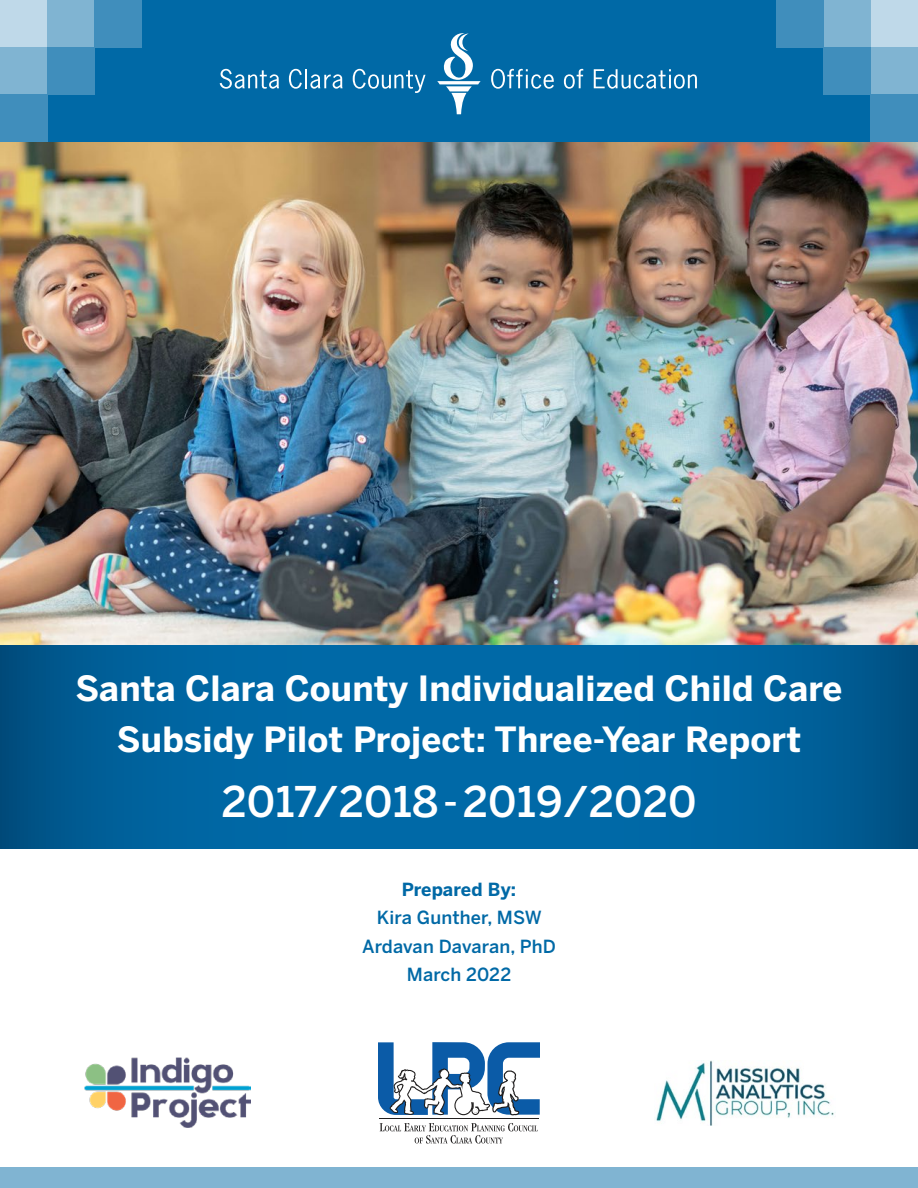
<style>
.page{position:relative;width:918px;height:1188px;background:#fff}
.page>*{position:absolute;margin:0;border:0;box-sizing:border-box;transform-origin:0 0}
.t1{font:500 42px "Benton Sans";color:#fff}
.t2{font:700 34.5px/51px "Benton Sans";letter-spacing:.005em;color:#fff;text-align:center}
.t3{font:500 18px/28.3px "Benton Sans";letter-spacing:.01em;color:#0069a6;text-align:center}
.t4{font:700 18px "Benton Sans";color:#0069a6}
</style>
<div class="page">
<img style="left:0;top:142px;width:918px;height:504px">
<div style="left:0;top:0;width:918px;height:142px;background:#0069a6"></div>
<svg style="left:0;top:646px;width:918px;height:202px;background:#00639e"></svg>
<div style="left:0;top:0;width:47px;height:47px;background:#bfd9e9"></div>
<div style="left:871px;top:0;width:47px;height:47px;background:#bfd9e9"></div>
<div style="left:47px;top:0;width:47px;height:47px;background:#80b4d2"></div>
<div style="left:824px;top:0;width:47px;height:47px;background:#80b4d2"></div>
<div style="left:0;top:47px;width:47px;height:47px;background:#80b4d2"></div>
<div style="left:871px;top:47px;width:47px;height:47px;background:#80b4d2"></div>
<div style="left:94px;top:0;width:48px;height:47px;background:#408ebc"></div>
<div style="left:776px;top:0;width:48px;height:47px;background:#408ebc"></div>
<div style="left:47px;top:47px;width:47px;height:47px;background:#408ebc"></div>
<div style="left:824px;top:47px;width:47px;height:47px;background:#408ebc"></div>
<div style="left:0;top:94px;width:47px;height:48px;background:#408ebc"></div>
<div style="left:871px;top:94px;width:47px;height:48px;background:#408ebc"></div>
<div style="left:0;top:1168px;width:918px;height:20px;background:#80b4d2"></div>
<svg style="left:437px;top:33px;width:44px;height:81px"></svg>
<svg style="left:220px;top:69px;width:59px;height:20px"></svg>
<svg style="left:289px;top:69px;width:54px;height:20px"></svg>
<svg style="left:353px;top:69px;width:73px;height:24px"></svg>
<svg style="left:491px;top:69px;width:63px;height:20px"></svg>
<svg style="left:564px;top:69px;width:19px;height:20px"></svg>
<svg style="left:594px;top:69px;width:103px;height:20px"></svg>
<hr style="left:379px;top:1118px;width:160px;height:1px;background:#211f1f">
<svg style="left:378px;top:1042px;width:162px;height:73px"></svg>
<svg style="left:380px;top:1123px;width:158px;height:21px"></svg>
<img style="left:656px;top:1060px;width:180px;height:65px">
<img style="left:84px;top:1058px;width:166px;height:70px">
<p class="t2" style="left:76px;top:662px;width:768px">Santa Clara County Individualized Child Care<br>Subsidy Pilot Project: Three-Year Report</p>
<p class="t1" style="left:221px;top:777px;width:477px">2017/2018-2019/2020</p>
<p class="t4" style="left:402px;top:879px;width:116px">Prepared By:</p>
<p class="t3" style="left:362px;top:903px;width:195px">Kira Gunther, MSW<br>Ardavan Davaran, PhD<br>March 2022</p>
</div>
